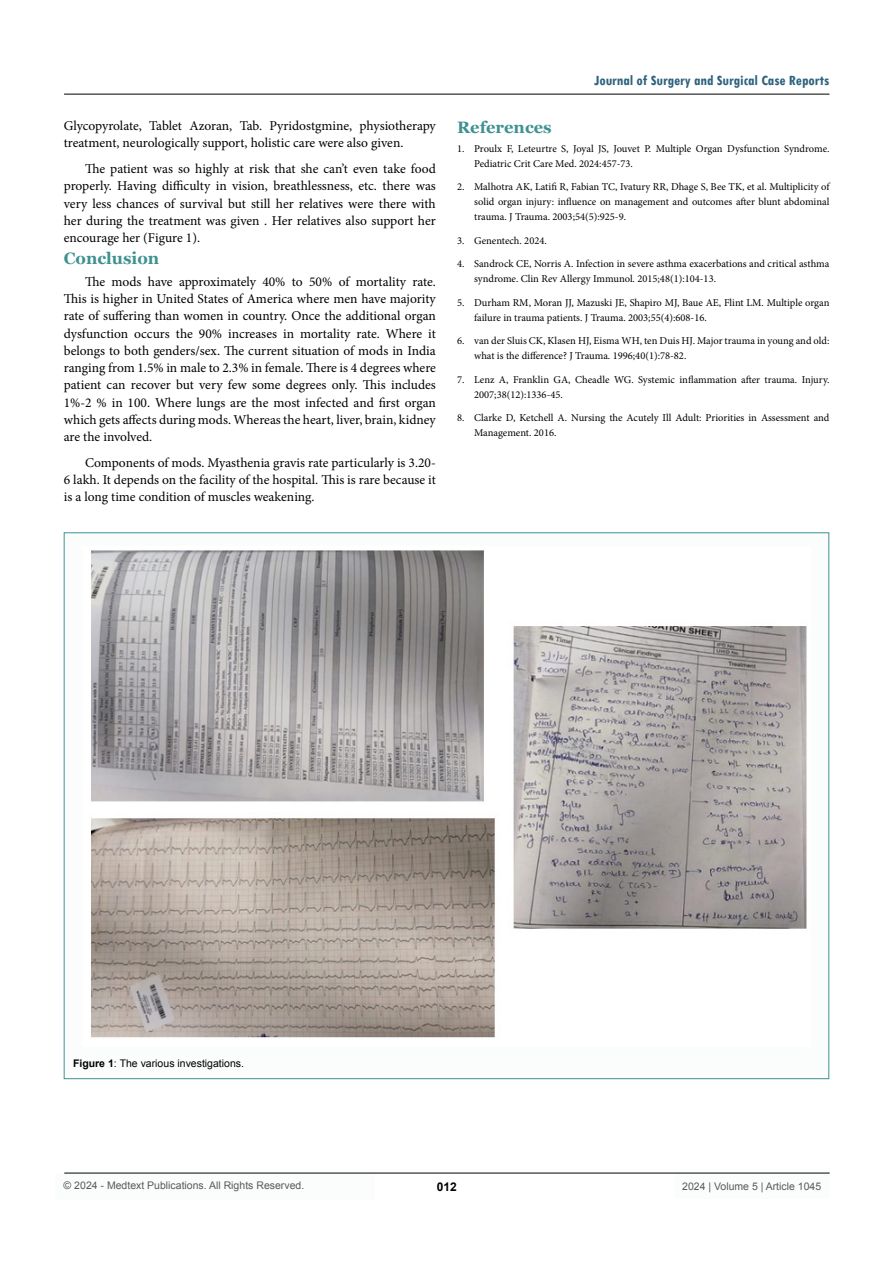
<style>
.page{position:relative;width:893px;height:1263px;background:#fff}
.page>*{position:absolute;margin:0;border:0;box-sizing:border-box;transform-origin:0 0}
.t1{font:700 16.5px "Georgia";color:#3f9191}
.t2{font:700 condensed 15px "Tw Cen";color:#2e617e}
.t3{font:13.5px/17.2px "Minion Pro";letter-spacing:-.005em;color:#000;text-align:justify}
.t4{font:700 12px "Arial";color:#000}
.t5{font:10.5px/15px "Minion Pro";color:#000}
.t6{font:10.5px "Arial";color:#58595b}
.t7{font:10.5px "Arial";color:#000}
.s1{font-weight:700}
</style>
<div class="page">
<div style="left:55px;top:1173px;width:320px;height:26px;background:#fbfdfd"></div>
<hr style="left:64px;top:1173px;width:766px;height:1px;background:#000">
<hr style="left:64px;top:94px;width:765px;height:1px;background:#000">
<div style="left:674px;top:1174px;width:156px;height:25px;background:#fbfdfd"></div>
<div style="left:64px;top:533px;width:765px;height:546px;background:#fbfdfd"></div>
<img style="left:91px;top:550px;width:716px;height:488px">
<p class="t3" style="left:64px;top:117px;width:374px">Glycopyrolate, Tablet Azoran, Tab. Pyridostgmine, physiotherapy treatment, neurologically support, holistic care were also given.</p>
<p class="t3" style="left:64px;top:160px;width:374px;text-indent:21px">The patient was so highly at risk that she can’t even take food properly. Having difficulty in vision, breathlessness, etc. there was very less chances of survival but still her relatives were there with her during the treatment was given . Her relatives also support her encourage her (Figure 1).</p>
<p class="t1" style="left:64px;top:248px;width:97px">Conclusion</p>
<p class="t3" style="left:64px;top:273px;width:374px;text-indent:21px">The mods have approximately 40% to 50% of mortality rate.<br>This is higher in United States of America where men have majority rate of suffering than women in country. Once the additional organ dysfunction occurs the 90% increases in mortality rate. Where it belongs to both genders/sex. The current situation of mods in India ranging from 1.5% in male to 2.3% in female. There is 4 degrees where patient can recover but very few some degrees only. This includes 1%-2 % in 100. Where lungs are the most infected and first organ which gets affects during mods. Whereas the heart, liver, brain, kidney are the involved.</p>
<p class="t3" style="left:64px;top:454px;width:374px;text-indent:21px">Components of mods. Myasthenia gravis rate particularly is 3.20- 6 lakh. It depends on the facility of the hospital. This is rare because it is a long time condition of muscles weakening.</p>
<p class="t2" style="left:594px;top:72px;width:237px">Journal of Surgery and Surgical Case Reports</p>
<p class="t1" style="left:457px;top:116px;width:96px">References</p>
<p class="t5" style="left:474px;top:141px;width:357px;text-indent:-17px">1. Proulx F, Leteurtre S, Joyal JS, Jouvet P. Multiple Organ Dysfunction Syndrome.<br>Pediatric Crit Care Med. 2024:457-73.</p>
<p class="t5" style="left:474px;top:180px;width:357px;text-align:justify;text-indent:-17px">2. Malhotra AK, Latifi R, Fabian TC, Ivatury RR, Dhage S, Bee TK, et al. Multiplicity of solid organ injury: influence on management and outcomes after blunt abdominal trauma. J Trauma. 2003;54(5):925-9.</p>
<p class="t5" style="left:457px;top:233px;width:91px">3. Genentech. 2024.</p>
<p class="t5" style="left:474px;top:257px;width:357px;text-indent:-17px">4. Sandrock CE, Norris A. Infection in severe asthma exacerbations and critical asthma syndrome. Clin Rev Allergy Immunol. 2015;48(1):104-13.</p>
<p class="t5" style="left:474px;top:295px;width:357px;text-indent:-17px">5. Durham RM, Moran JJ, Mazuski JE, Shapiro MJ, Baue AE, Flint LM. Multiple organ failure in trauma patients. J Trauma. 2003;55(4):608-16.</p>
<p class="t5" style="left:474px;top:334px;width:357px;text-indent:-17px">6. van der Sluis CK, Klasen HJ, Eisma WH, ten Duis HJ. Major trauma in young and old: what is the difference? J Trauma. 1996;40(1):78-82.</p>
<p class="t5" style="left:474px;top:372px;width:357px;text-indent:-17px">7. Lenz A, Franklin GA, Cheadle WG. Systemic inflammation after trauma. Injury.<br>2007;38(12):1336-45.</p>
<p class="t5" style="left:474px;top:411px;width:357px;text-indent:-17px">8. Clarke D, Ketchell A. Nursing the Acutely Ill Adult: Priorities in Assessment and<br>Management. 2016.</p>
<p class="t7" style="left:73px;top:1056px;width:172px"><span class="s1">Figure 1</span>: The various investigations.</p>
<p class="t6" style="left:64px;top:1179px;width:242px">© 2024 - Medtext Publications. All Rights Reserved.</p>
<p class="t4" style="left:437px;top:1178px;width:22px">012</p>
<p class="t6" style="left:682px;top:1180px;width:140px">2024 | Volume 5 | Article 1045</p>
</div>
